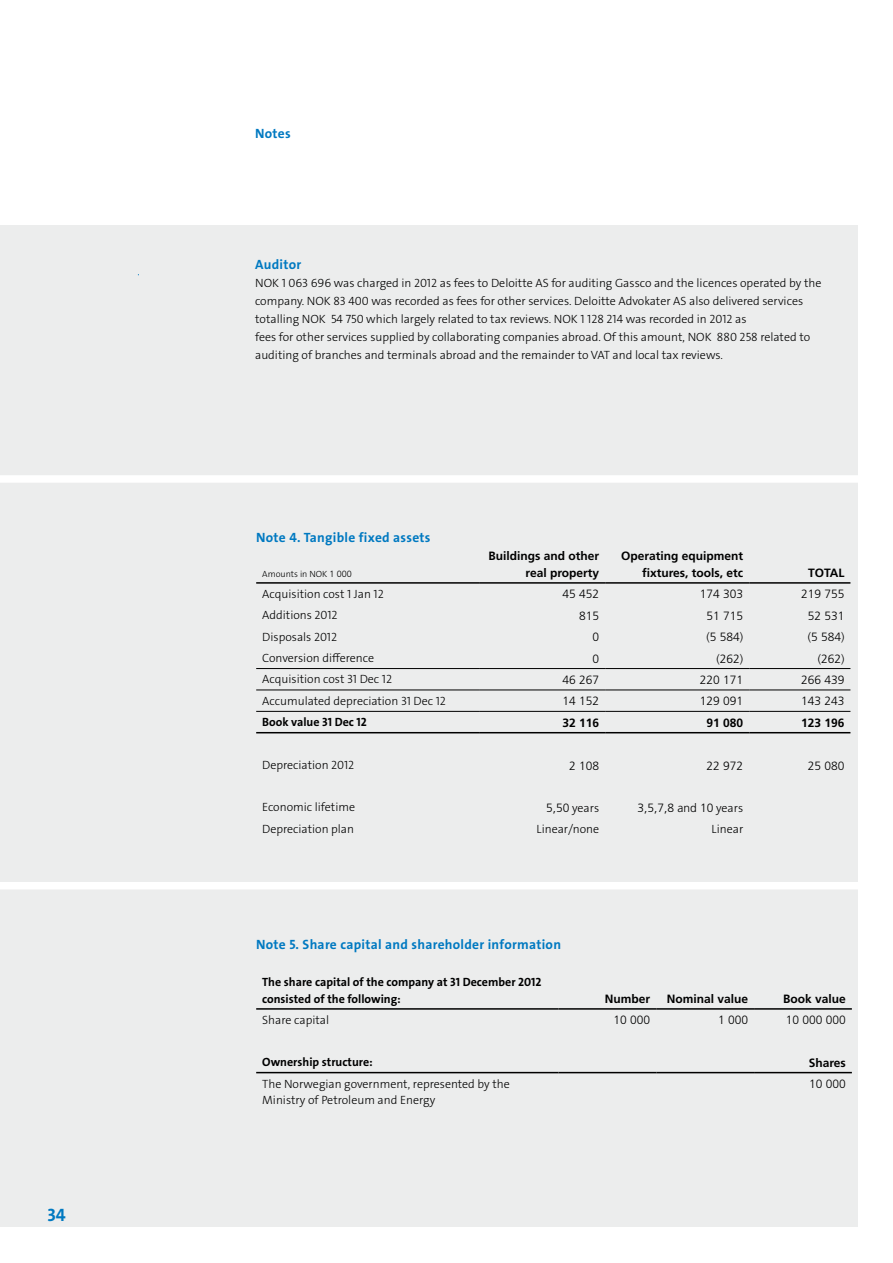
<style>
.page{position:relative;width:893px;height:1263px;background:#fff}
.page>*{position:absolute;margin:0;border:0;box-sizing:border-box;transform-origin:0 0}
.t1{font:18px "The Sans LP7 Bld";color:#0079c1}
.t2{font:13.5px "The Sans LP7 Bld";letter-spacing:.02em;color:#0079c1}
.t3{font:12px/18px "The Sans LP3 Lig";color:#000}
.t4{font:300 12px "Frutiger";color:#000}
.t5{font:700 12px/16.5px "Frutiger";color:#000;text-align:right}
.t6{font:12px/16.5px "The Sans LP7 Bld";color:#000}
.t7{font:9px "The Sans LP3 Lig";color:#000}
.s1{font-family:"Frutiger";font-weight:300}
.s2{font-family:"The Sans LP3 Lig";font-weight:400}
</style>
<div class="page">
<div style="left:0;top:225px;width:857px;height:1002px;background:#eceded"></div>
<hr style="left:256px;top:1008px;width:302px;height:2px;background:#000">
<hr style="left:558px;top:1008px;width:98px;height:2px;background:#000">
<hr style="left:656px;top:1008px;width:98px;height:2px;background:#000">
<hr style="left:754px;top:1008px;width:98px;height:2px;background:#000">
<hr style="left:256px;top:1072px;width:302px;height:1px;background:#000">
<hr style="left:558px;top:1072px;width:98px;height:1px;background:#000">
<hr style="left:656px;top:1072px;width:98px;height:1px;background:#000">
<hr style="left:754px;top:1072px;width:98px;height:1px;background:#000">
<div style="left:0;top:882px;width:880px;height:7px;background:#fff"></div>
<div style="left:0;top:475px;width:880px;height:8px;background:#fff"></div>
<hr style="left:256px;top:668px;width:223px;height:1px;background:#000">
<hr style="left:479px;top:668px;width:126px;height:1px;background:#000">
<hr style="left:605px;top:668px;width:144px;height:1px;background:#000">
<hr style="left:749px;top:668px;width:101px;height:1px;background:#000">
<hr style="left:256px;top:732px;width:223px;height:1px;background:#000">
<hr style="left:479px;top:732px;width:126px;height:1px;background:#000">
<hr style="left:605px;top:732px;width:144px;height:1px;background:#000">
<hr style="left:749px;top:732px;width:101px;height:1px;background:#000">
<hr style="left:256px;top:690px;width:223px;height:1px;background:#000">
<hr style="left:479px;top:690px;width:126px;height:1px;background:#000">
<hr style="left:605px;top:690px;width:144px;height:1px;background:#000">
<hr style="left:749px;top:690px;width:101px;height:1px;background:#000">
<hr style="left:256px;top:582px;width:223px;height:2px;background:#000">
<hr style="left:479px;top:582px;width:126px;height:2px;background:#000">
<hr style="left:605px;top:582px;width:144px;height:2px;background:#000">
<hr style="left:749px;top:582px;width:101px;height:2px;background:#000">
<hr style="left:256px;top:711px;width:223px;height:1px;background:#000">
<hr style="left:479px;top:711px;width:126px;height:1px;background:#000">
<hr style="left:605px;top:711px;width:144px;height:1px;background:#000">
<hr style="left:749px;top:711px;width:101px;height:1px;background:#000">
<h1 class="t1" style="left:47px;top:1203px;width:20px">34</h1>
<p class="t2" style="left:255px;top:124px;width:37px">Notes</p>
<p class="t2" style="left:255px;top:255px;width:48px">Auditor</p>
<p class="t3" style="left:255px;top:274px;width:568px">NOK 1 063 696 was charged in 2012 as fees to Deloitte AS for auditing Gassco and the licences operated by the company. NOK 83 400 was recorded as fees for other services. Deloitte Advokater AS also delivered services totalling NOK 54 750 which largely related to tax reviews. NOK 1 128 214 was recorded in 2012 as<br>fees for other services supplied by collaborating companies abroad. Of this amount, NOK 880 258 related to auditing of branches and terminals abroad and the remainder to VAT and local tax reviews.</p>
<p class="t2" style="left:256px;top:529px;width:176px">Note 4. Tangible fixed assets</p>
<p class="t7" style="left:262px;top:568px;width:91px">Amounts in NOK <span class="s1">1 000</span></p>
<p class="t5" style="left:488px;top:548px;width:112px">Buildings and other real property</p>
<p class="t5" style="left:621px;top:548px;width:124px">Operating equipment fixtures, tools, etc</p>
<p class="t5" style="left:808px;top:564px;width:38px">TOTAL</p>
<p class="t3" style="left:262px;top:585px;width:123px">Acquisition cost 1 Jan 12</p>
<p class="t4" style="left:562px;top:587px;width:38px">45 452</p>
<p class="t4" style="left:700px;top:587px;width:45px">174 303</p>
<p class="t4" style="left:801px;top:587px;width:45px">219 755</p>
<p class="t3" style="left:262px;top:606px;width:77px">Additions 2012</p>
<p class="t4" style="left:579px;top:609px;width:22px">815</p>
<p class="t4" style="left:707px;top:609px;width:38px">51 715</p>
<p class="t4" style="left:808px;top:609px;width:38px">52 531</p>
<p class="t3" style="left:262px;top:628px;width:76px">Disposals 2012</p>
<p class="t4" style="left:592px;top:630px;width:8px">0</p>
<p class="t4" style="left:707px;top:630px;width:38px">(5 584)</p>
<p class="t4" style="left:808px;top:630px;width:38px">(5 584)</p>
<p class="t3" style="left:262px;top:649px;width:113px">Conversion difference</p>
<p class="t4" style="left:592px;top:652px;width:8px">0</p>
<p class="t4" style="left:717px;top:652px;width:28px">(262)</p>
<p class="t4" style="left:818px;top:652px;width:28px">(262)</p>
<p class="t3" style="left:262px;top:670px;width:131px">Acquisition cost 31 Dec 12</p>
<p class="t4" style="left:562px;top:673px;width:38px">46 267</p>
<p class="t4" style="left:700px;top:673px;width:45px">220 171</p>
<p class="t4" style="left:801px;top:673px;width:45px">266 439</p>
<p class="t3" style="left:262px;top:692px;width:185px">Accumulated depreciation 31 Dec 12</p>
<p class="t4" style="left:562px;top:694px;width:38px">14 152</p>
<p class="t4" style="left:700px;top:694px;width:45px">129 091</p>
<p class="t4" style="left:801px;top:694px;width:45px">143 243</p>
<p class="t6" style="left:262px;top:714px;width:106px">Book value 31 Dec 12</p>
<p class="t5" style="left:562px;top:714px;width:38px">32 116</p>
<p class="t5" style="left:707px;top:714px;width:38px">91 080</p>
<p class="t5" style="left:801px;top:714px;width:45px">123 196</p>
<p class="t3" style="left:262px;top:756px;width:94px">Depreciation 2012</p>
<p class="t4" style="left:569px;top:759px;width:32px">2 108</p>
<p class="t4" style="left:707px;top:759px;width:38px">22 972</p>
<p class="t4" style="left:808px;top:759px;width:38px">25 080</p>
<p class="t3" style="left:262px;top:798px;width:94px">Economic lifetime</p>
<p class="t3" style="left:546px;top:799px;width:55px"><span class="s1">5,50</span> years</p>
<p class="t4" style="left:637px;top:801px;width:107px">3,5,7,8 and 10 <span class="s2">years</span></p>
<p class="t3" style="left:262px;top:820px;width:93px">Depreciation plan</p>
<p class="t3" style="left:537px;top:820px;width:64px">Linear/none</p>
<p class="t3" style="left:712px;top:820px;width:33px">Linear</p>
<p class="t2" style="left:256px;top:935px;width:306px">Note 5. Share capital and shareholder information</p>
<p class="t6" style="left:262px;top:974px;width:281px">The share capital of the company at 31 December 2012 consisted of the following:</p>
<p class="t5" style="left:605px;top:990px;width:47px">Number</p>
<p class="t5" style="left:667px;top:990px;width:83px">Nominal value</p>
<p class="t5" style="left:783px;top:990px;width:64px">Book value</p>
<p class="t3" style="left:262px;top:1011px;width:68px">Share capital</p>
<p class="t4" style="left:614px;top:1013px;width:38px">10 000</p>
<p class="t4" style="left:718px;top:1013px;width:32px">1 000</p>
<p class="t4" style="left:786px;top:1013px;width:62px">10 000 000</p>
<p class="t6" style="left:262px;top:1054px;width:112px">Ownership structure:</p>
<p class="t5" style="left:809px;top:1054px;width:39px">Shares</p>
<p class="t3" style="left:262px;top:1075px;width:249px;line-height:16.5px">The Norwegian government, represented by the<br>Ministry of Petroleum and Energy</p>
<p class="t4" style="left:809px;top:1077px;width:38px">10 000</p>
</div>
